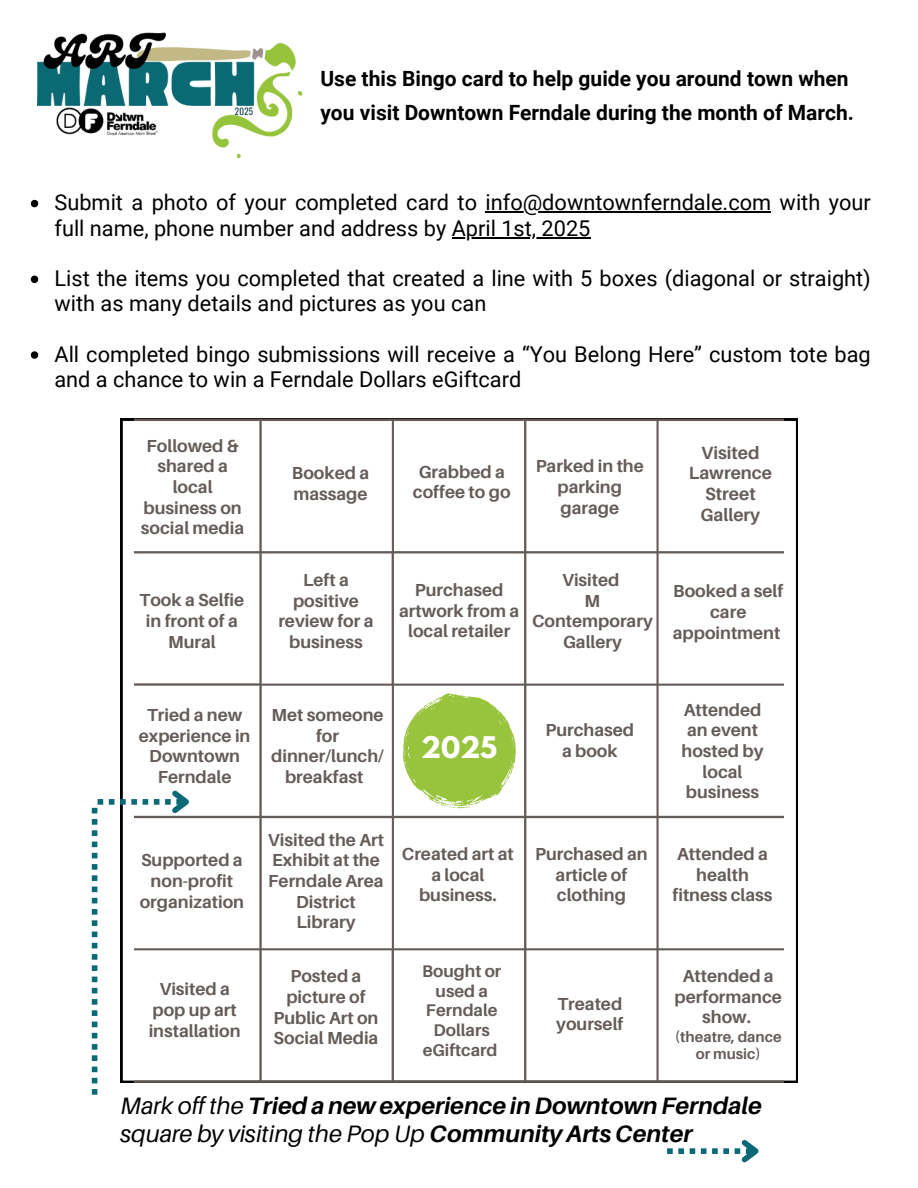
<style>
.page{position:relative;width:918px;height:1188px;background:#fff}
.page>*{position:absolute;margin:0;border:0;box-sizing:border-box;transform-origin:0 0}
.t1{font:700 26.4px "League Spartan";color:#fff}
.t2{font:italic 700 23.7px/28.2px "Aileron";color:#000}
.t3{font:21.75px/25.2px "Roboto";color:#000}
.t4{font:700 21px/33.8px "Roboto";color:#000}
.t5{font:700 17.7px/20.7px "Aileron";color:#645c59;text-align:center}
.t6{font:700 17.4px/20.7px "Aileron";color:#645c59;text-align:center}
.t7{font:700 16.95px/19.6px "Aileron";color:#645c59;text-align:center}
.t8{font:700 14.85px/17.5px "Aileron";color:#645c59;text-align:center}
.s1{font-weight:400}
</style>
<div class="page">
<img style="left:37px;top:32px;width:266px;height:127px">
<svg style="left:31px;top:200px;width:7px;height:7px"></svg>
<hr style="left:486px;top:212px;width:285px;height:1px;background:#000">
<hr style="left:452px;top:237px;width:139px;height:1px;background:#000">
<svg style="left:31px;top:276px;width:7px;height:7px"></svg>
<svg style="left:31px;top:351px;width:7px;height:8px"></svg>
<svg style="left:121px;top:419px;width:677px;height:663px"></svg>
<svg style="left:134px;top:419px;width:649px;height:663px"></svg>
<svg style="left:403px;top:693px;width:112px;height:115px"></svg>
<svg style="left:667px;top:1140px;width:92px;height:23px"></svg>
<svg style="left:92px;top:786px;width:104px;height:309px"></svg>
<p class="t4" style="left:320px;top:62px;width:535px">Use this Bingo card to help guide you around town when you visit Downtown Ferndale during the month of March.</p>
<p class="t3" style="left:54px;top:190px;width:818px">Submit a photo of your completed card to info@downtownferndale.com with your</p>
<h3 class="t3" style="left:54px;top:215px;width:538px">full name, phone number and address by April 1st, 2025</h3>
<p class="t3" style="left:54px;top:266px;width:818px">List the items you completed that created a line with 5 boxes (diagonal or straight) with as many details and pictures as you can</p>
<p class="t3" style="left:54px;top:342px;width:818px">All completed bingo submissions will receive a “You Belong Here” custom tote bag and a chance to win a Ferndale Dollars eGiftcard</p>
<p class="t6" style="left:141px;top:435px;width:105px">Followed &amp; shared a local business on social media</p>
<p class="t6" style="left:140px;top:590px;width:106px">Took a Selfie in front of a<br>Mural</p>
<p class="t6" style="left:292px;top:463px;width:79px;text-align:left">Booked a massage</p>
<h1 class="t6" style="left:413px;top:461px;width:99px">Grabbed a coffee to go</h1>
<p class="t6" style="left:536px;top:455px;width:110px">Parked in the parking garage</p>
<p class="t5" style="left:689px;top:442px;width:85px">Visited<br>Lawrence<br>Street<br>Gallery</p>
<p class="t6" style="left:278px;top:569px;width:97px">Left a positive review for a business</p>
<p class="t6" style="left:673px;top:581px;width:112px">Booked a self care appointment</p>
<p class="t6" style="left:562px;top:569px;width:59px">Visited</p>
<p class="t6" style="left:532px;top:590px;width:122px">M<br>Contemporary<br>Gallery</p>
<p class="t6" style="left:399px;top:579px;width:122px">Purchased artwork from a local retailer</p>
<p class="t6" style="left:139px;top:704px;width:113px">Tried a new experience in<br>Downtown<br>Ferndale</p>
<p class="t6" style="left:271px;top:704px;width:114px">Met someone for dinner/lunch/ breakfast</p>
<p class="t1" style="left:421px;top:734px;width:77px">2025</p>
<p class="t6" style="left:140px;top:849px;width:106px">Supported a non-profit organization</p>
<p class="t6" style="left:149px;top:979px;width:93px">Visited a pop up art installation</p>
<p class="t6" style="left:268px;top:829px;width:118px">Visited the Art<br>Exhibit at the<br>Ferndale Area<br>District<br>Library</p>
<p class="t6" style="left:274px;top:965px;width:106px">Posted a picture of<br>Public Art on<br>Social Media</p>
<p class="t6" style="left:402px;top:843px;width:114px">Created art at a local business.</p>
<p class="t7" style="left:422px;top:961px;width:81px">Bought or used a<br>Ferndale<br>Dollars eGiftcard</p>
<p class="t6" style="left:546px;top:720px;width:90px">Purchased a book</p>
<p class="t6" style="left:535px;top:843px;width:114px">Purchased an article of clothing</p>
<p class="t6" style="left:556px;top:993px;width:69px;text-align:left">Treated yourself</p>
<p class="t6" style="left:682px;top:699px;width:84px">Attended an event hosted by local business</p>
<p class="t6" style="left:672px;top:843px;width:102px">Attended a health fitness class</p>
<p class="t6" style="left:675px;top:966px;width:109px">Attended a performance show.</p>
<p class="t8" style="left:675px;top:1027px;width:108px">(theatre, dance or music)</p>
<p class="t2" style="left:121px;top:1091px;width:643px"><span class="s1">Mark off the</span> Tried a new experience in Downtown Ferndale <span class="s1">square by visiting the Pop Up</span> CommunityArts Center</p>
</div>
